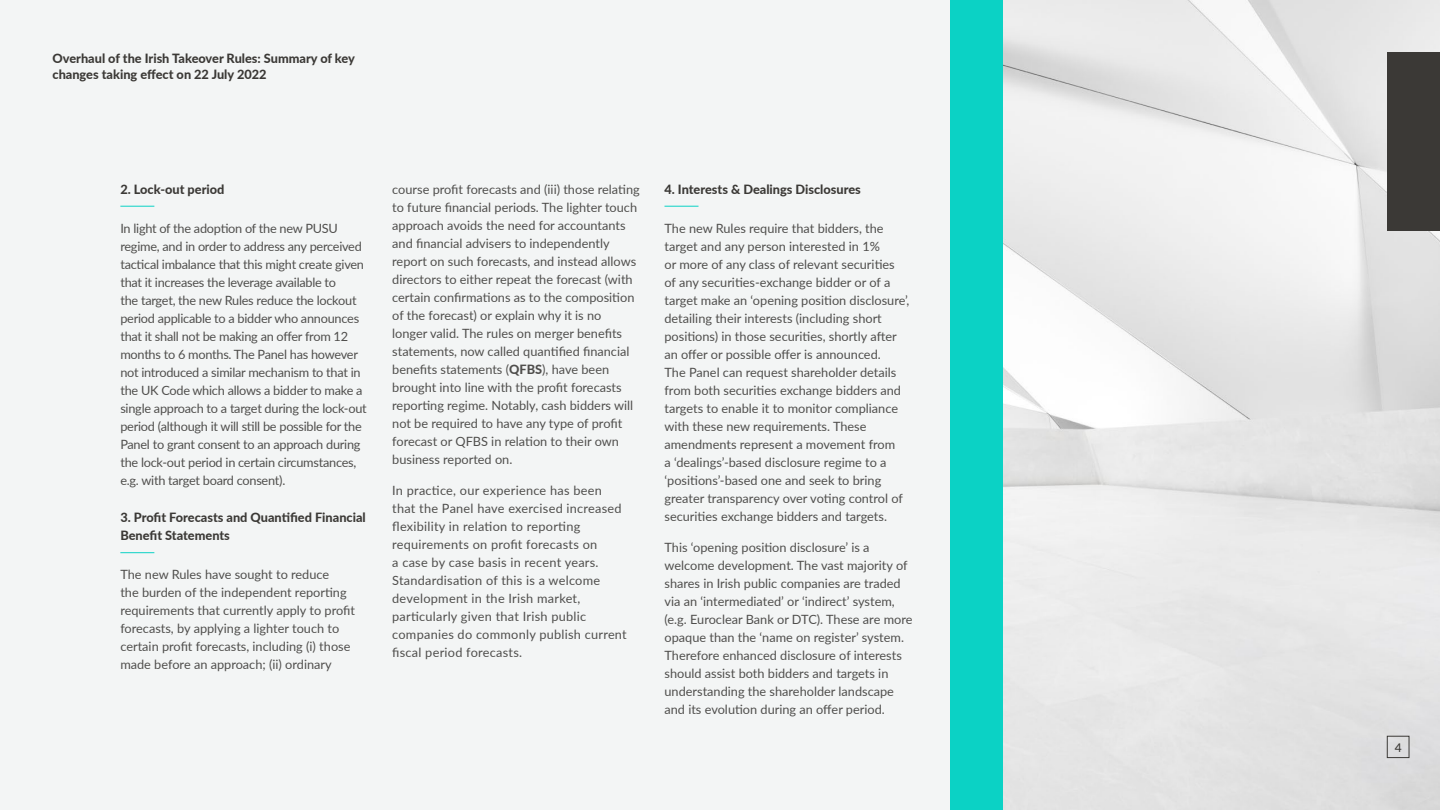
<style>
.page{position:relative;width:1440px;height:810px;background:#fff}
.page>*{position:absolute;margin:0;border:0;box-sizing:border-box;transform-origin:0 0}
.t1{font:12.75px/18px "Lato";color:#4f4e4c}
.t2{font:12.75px/18px "Lato";letter-spacing:-.02em;color:#4f4e4c}
.t3{font:12.75px/18px "Lato";letter-spacing:.02em;color:#4f4e4c}
.t4{font:800 12.75px/15.8px "Lato";color:#3b3936}
.t5{font:500 12px "Lato";color:#3b3936}
.s1{font-weight:800}
</style>
<div class="page">
<img style="left:1003px;top:0;width:437px;height:809px">
<div style="left:1388px;top:52px;width:52px;height:179px;background:#3b3936"></div>
<div style="left:0;top:0;width:950px;height:810px;background:#f3f5f5"></div>
<div style="left:1387px;top:736px;width:22px;height:22px;border:1px solid #3b3936"></div>
<div style="left:950px;top:0;width:53px;height:810px;background:#0bd2c5"></div>
<svg style="left:120px;top:206px;width:35px;height:1px"></svg>
<svg style="left:120px;top:552px;width:35px;height:1px"></svg>
<svg style="left:664px;top:206px;width:35px;height:1px"></svg>
<p class="t4" style="left:52px;top:50px;width:304px">Overhaul of the Irish Takeover Rules: Summary of key changes taking effect on 22 July 2022</p>
<p class="t4" style="left:120px;top:181px;width:106px">2. Lock-out period</p>
<p class="t2" style="left:120px;top:219px;width:248px">In light of the adoption of the new PUSU regime, and in order to address any perceived tactical imbalance that this might create given that it increases the leverage available to<br>the target, the new Rules reduce the lockout period applicable to a bidder who announces that it shall not be making an offer from 12 months to 6 months. The Panel has however not introduced a similar mechanism to that in the UK Code which allows a bidder to make a single approach to a target during the lock-out period (although it will still be possible for the Panel to grant consent to an approach during the lock-out period in certain circumstances, e.g. with target board consent).</p>
<p class="t4" style="left:120px;top:508px;width:247px;line-height:18px">3. Profit Forecasts and Quantified Financial<br>Benefit Statements</p>
<p class="t1" style="left:120px;top:565px;width:236px">The new Rules have sought to reduce<br>the burden of the independent reporting requirements that currently apply to profit forecasts, by applying a lighter touch to certain profit forecasts, including (i) those made before an approach; (ii) ordinary</p>
<p class="t1" style="left:392px;top:180px;width:249px">course profit forecasts and (iii) those relating to future financial periods. The lighter touch approach avoids the need for accountants and financial advisers to independently report on such forecasts, and instead allows directors to either repeat the forecast (with certain confirmations as to the composition of the forecast) or explain why it is no longer valid. The rules on merger benefits statements, now called quantified financial benefits statements (<span class="s1">QFBS</span>), have been brought into line with the profit forecasts reporting regime. Notably, cash bidders will not be required to have any type of profit forecast or QFBS in relation to their own business reported on.</p>
<p class="t3" style="left:392px;top:481px;width:236px">In practice, our experience has been that the Panel have exercised increased flexibility in relation to reporting requirements on profit forecasts on<br>a case by case basis in recent years.<br>Standardisation of this is a welcome development in the Irish market, particularly given that Irish public companies do commonly publish current fiscal period forecasts.</p>
<p class="t4" style="left:664px;top:181px;width:198px">4. Interests &amp; Dealings Disclosures</p>
<p class="t1" style="left:664px;top:219px;width:246px">The new Rules require that bidders, the target and any person interested in 1%<br>or more of any class of relevant securities of any securities-exchange bidder or of a target make an ‘opening position disclosure’, detailing their interests (including short positions) in those securities, shortly after an offer or possible offer is announced.<br>The Panel can request shareholder details from both securities exchange bidders and targets to enable it to monitor compliance with these new requirements. These amendments represent a movement from<br>a ‘dealings’-based disclosure regime to a ‘positions’-based one and seek to bring greater transparency over voting control of securities exchange bidders and targets.</p>
<p class="t1" style="left:664px;top:538px;width:249px">This ‘opening position disclosure’ is a welcome development. The vast majority of shares in Irish public companies are traded via an ‘intermediated’ or ‘indirect’ system, (e.g. Euroclear Bank or DTC). These are more opaque than the ‘name on register’ system.<br>Therefore enhanced disclosure of interests should assist both bidders and targets in understanding the shareholder landscape and its evolution during an offer period.</p>
<p class="t5" style="left:1395px;top:739px;width:8px">4</p>
</div>
